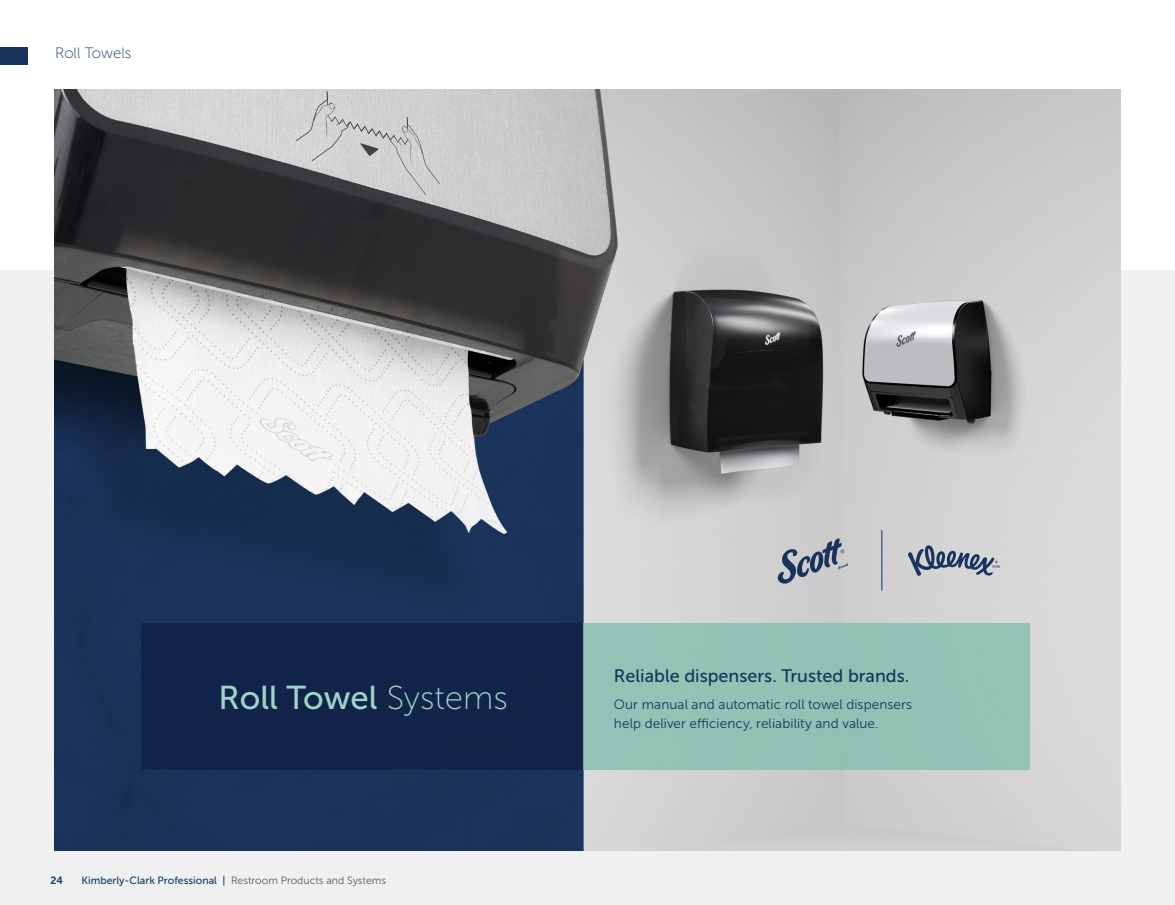
<style>
.page{position:relative;width:1175px;height:905px;background:#fff}
.page>*{position:absolute;margin:0;border:0;box-sizing:border-box;transform-origin:0 0}
.t1{font:33px "Museo Sans 500";color:#9dd6c9}
.Subhead_2{font:18px "Museo Sans 500";color:#18345e}
.t2{font:15px "Museo Sans 100";color:#133963}
.t3{font:13.5px/19.5px "Museo Sans 300";letter-spacing:.005em;color:#18345e}
.t4{font:10.5px "Museo Sans 500";color:#133963}
.t5{font:10.5px "Museo Sans 700";color:#133963}
.s1{font-family:"Museo Sans 100"}
.s2{font-family:"Museo Sans 300";color:#57585a}
</style>
<div class="page">
<div style="left:0;top:271px;width:1174px;height:633px;background:#f0f0f1"></div>
<div style="left:0;top:47px;width:27px;height:17px;background:#133963"></div>
<div style="left:0;top:47px;width:27px;height:14px;background:#18345e"></div>
<img style="left:54px;top:89px;width:1066px;height:761px">
<div style="left:141px;top:623px;width:442px;height:147px;background:#122247"></div>
<div style="left:583px;top:623px;width:447px;height:147px;background:#91c2b5"></div>
<svg style="left:908px;top:544px;width:92px;height:32px;background:#98a1ae"></svg>
<svg style="left:777px;top:537px;width:71px;height:46px;background:#9ba3ae"></svg>
<hr style="left:881px;top:530px;width:1px;height:60px;background:#18345e">
<p class="t2" style="left:55px;top:45px;width:78px">Roll Towels</p>
<p class="t1" style="left:219px;top:679px;width:291px">Roll Towel <span class="s1">Systems</span></p>
<p class="t5" style="left:50px;top:874px;width:14px">24</p>
<p class="t4" style="left:82px;top:874px;width:306px">Kimberly-Clark Professional | <span class="s2">Restroom Products and Systems</span></p>
<p class="Subhead_2" style="left:614px;top:666px;width:297px">Reliable dispensers. Trusted brands.</p>
<p class="t3" style="left:614px;top:694px;width:300px">Our manual and automatic roll towel dispensers help deliver efficiency, reliability and value.</p>
</div>
